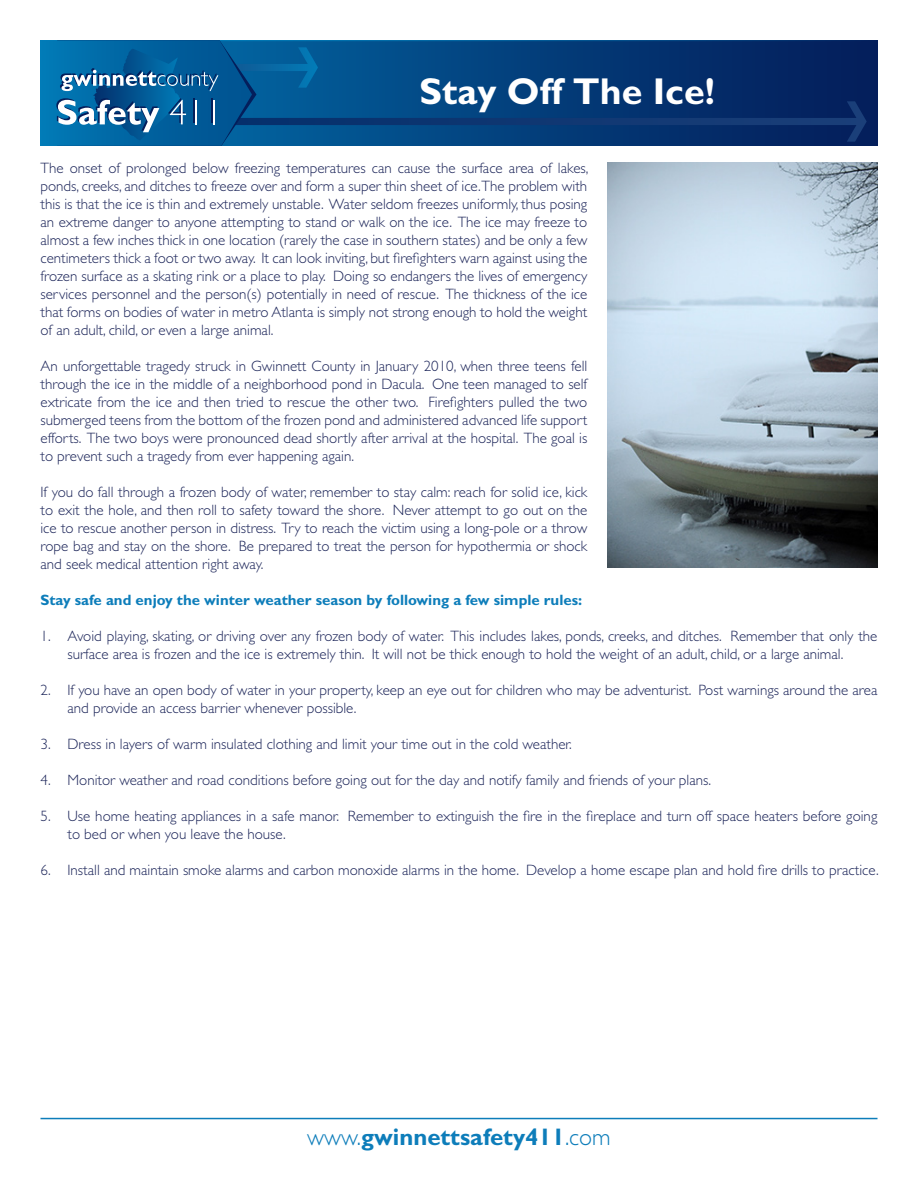
<style>
.page{position:relative;width:918px;height:1188px;background:#fff}
.page>*{position:absolute;margin:0;border:0;box-sizing:border-box;transform-origin:0 0}
.t1{font:700 37.5px "Gill Sans";color:#fff}
.t2{font:700 24px "Gill Sans";color:#0d7dba}
.t3{font:300 15px/18px "Gill Sans";color:#1c2559;text-align:justify}
.t4{font:700 15px "Gill Sans";color:#0d7dba}
.s1{font-weight:300}
</style>
<div class="page">
<svg style="left:40px;top:40px;width:827px;height:106px"></svg>
<hr style="left:195px;top:100px;width:2px;height:24px;background:#fff">
<hr style="left:213px;top:100px;width:2px;height:24px;background:#fff">
<hr style="left:40px;top:1118px;width:838px;height:1px;background:#0d7dba">
<img style="left:608px;top:162px;width:270px;height:406px">
<p class="t1" style="left:420px;top:69px;width:297px">Stay Off The Ice!</p>
<p class="t3" style="left:40px;top:159px;width:549px">The onset of prolonged below freezing temperatures can cause the surface area of lakes, ponds, creeks, and ditches to freeze over and form a super thin sheet of ice.The problem with this is that the ice is thin and extremely unstable. Water seldom freezes uniformly, thus posing an extreme danger to anyone attempting to stand or walk on the ice. The ice may freeze to almost a few inches thick in one location (rarely the case in southern states) and be only a few centimeters thick a foot or two away. It can look inviting, but firefighters warn against using the frozen surface as a skating rink or a place to play. Doing so endangers the lives of emergency services personnel and the person(s) potentially in need of rescue. The thickness of the ice that forms on bodies of water in metro Atlanta is simply not strong enough to hold the weight of an adult, child, or even a large animal.</p>
<p class="t3" style="left:40px;top:357px;width:548px">An unforgettable tragedy struck in Gwinnett County in January 2010, when three teens fell through the ice in the middle of a neighborhood pond in Dacula. One teen managed to self extricate from the ice and then tried to rescue the other two. Firefighters pulled the two submerged teens from the bottom of the frozen pond and administered advanced life support efforts. The two boys were pronounced dead shortly after arrival at the hospital. The goal is to prevent such a tragedy from ever happening again.</p>
<p class="t3" style="left:40px;top:483px;width:548px">If you do fall through a frozen body of water, remember to stay calm: reach for solid ice, kick to exit the hole, and then roll to safety toward the shore. Never attempt to go out on the ice to rescue another person in distress. Try to reach the victim using a long-pole or a throw rope bag and stay on the shore. Be prepared to treat the person for hypothermia or shock and seek medical attention right away.</p>
<p class="t4" style="left:40px;top:591px;width:543px">Stay safe and enjoy the winter weather season by following a few simple rules:</p>
<p class="t3" style="left:40px;top:627px;width:838px;text-align:center">1. Avoid playing, skating, or driving over any frozen body of water. This includes lakes, ponds, creeks, and ditches. Remember that only the surface area is frozen and the ice is extremely thin. It will not be thick enough to hold the weight of an adult, child, or a large animal.</p>
<p class="t3" style="left:68px;top:681px;width:811px;text-indent:-27px">2. If you have an open body of water in your property, keep an eye out for children who may be adventurist. Post warnings around the area and provide an access barrier whenever possible.</p>
<p class="t3" style="left:40px;top:735px;width:533px">3. Dress in layers of warm insulated clothing and limit your time out in the cold weather.</p>
<p class="t3" style="left:40px;top:771px;width:672px">4. Monitor weather and road conditions before going out for the day and notify family and friends of your plans.</p>
<p class="t3" style="left:68px;top:807px;width:811px;text-indent:-27px">5. Use home heating appliances in a safe manor. Remember to extinguish the fire in the fireplace and turn off space heaters before going to bed or when you leave the house.</p>
<p class="t3" style="left:40px;top:861px;width:840px">6. Install and maintain smoke alarms and carbon monoxide alarms in the home. Develop a home escape plan and hold fire drills to practice.</p>
<h2 class="t2" style="left:307px;top:1123px;width:305px"><span class="s1">www.</span>gwinnettsafety411<span class="s1">.com</span></h2>
</div>
